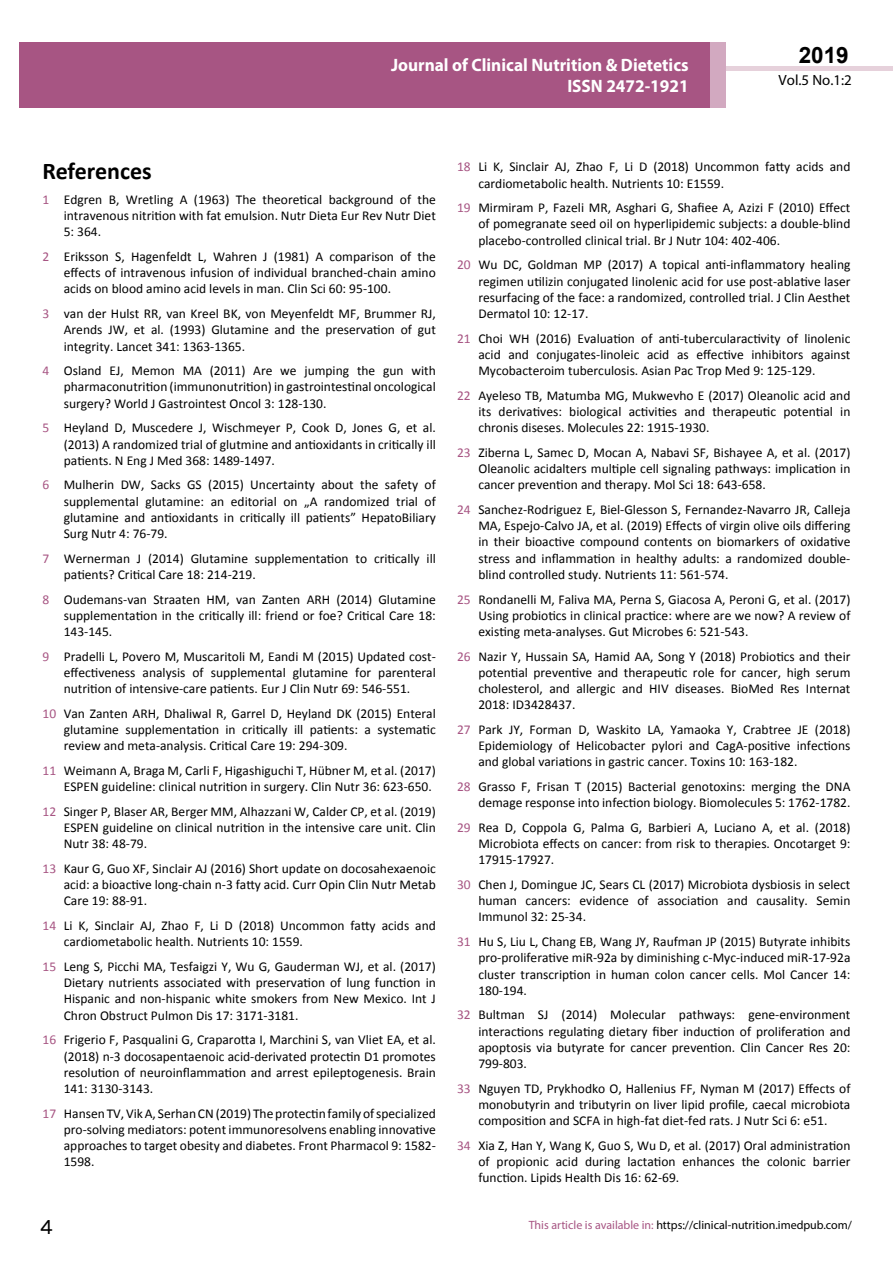
<style>
.page{position:relative;width:893px;height:1263px;background:#fff}
.page>*{position:absolute;margin:0;border:0;box-sizing:border-box;transform-origin:0 0}
.t1{font:25.5px "Tunga";color:#000}
.t2{font:700 24px "Calibri";color:#000}
.t3{font:700 22.5px "Arial";color:#000}
.t4{font:700 18px/21.6px "Myriad Pro";color:#fff;text-align:right;scale:.96 1}
.t5{font:14.85px "Myriad Pro";color:#000}
.t6{font:13.5px/16.2px "Calibri";color:#000;text-align:justify}
.t7{font:12px "Myriad Pro";color:#000}
.s1{color:#a75583}
</style>
<div class="page">
<div style="left:722px;top:66px;width:171px;height:5px;background:#e6d1db"></div>
<div style="left:19px;top:42px;width:706px;height:66px;background:#a75583"></div>
<div style="left:710px;top:42px;width:15px;height:66px;background:#d2a9c0"></div>
<h3 class="t4" style="left:391px;top:53px;width:311px">Journal of Clinical Nutrition &amp; Dietetics<br>ISSN 2472-1921</h3>
<h3 class="t3" style="left:799px;top:40px;width:52px">2019</h3>
<p class="t5" style="left:779px;top:71px;width:75px">Vol.5 No.1:2</p>
<h2 class="t2" style="left:43px;top:156px;width:111px">References</h2>
<p class="t6" style="left:64px;top:191px;width:374px;text-indent:-21px"><span class="s1">1</span> Edgren B, Wretling A (1963) The theoretical background of the intravenous nitrition with fat emulsion. Nutr Dieta Eur Rev Nutr Diet 5: 364.</p>
<p class="t6" style="left:64px;top:248px;width:374px;text-indent:-21px"><span class="s1">2</span> Eriksson S, Hagenfeldt L, Wahren J (1981) A comparison of the effects of intravenous infusion of individual branched-chain amino acids on blood amino acid levels in man. Clin Sci 60: 95-100.</p>
<p class="t6" style="left:64px;top:306px;width:374px;text-indent:-21px"><span class="s1">3</span> van der Hulst RR, van Kreel BK, von Meyenfeldt MF, Brummer RJ, Arends JW, et al. (1993) Glutamine and the preservation of gut integrity. Lancet 341: 1363-1365.</p>
<p class="t6" style="left:64px;top:363px;width:374px;text-indent:-21px"><span class="s1">4</span> Osland EJ, Memon MA (2011) Are we jumping the gun with pharmaconutrition (immunonutrition) in gastrointestinal oncological surgery? World J Gastrointest Oncol 3: 128-130.</p>
<p class="t6" style="left:64px;top:420px;width:374px;text-indent:-21px"><span class="s1">5</span> Heyland D, Muscedere J, Wischmeyer P, Cook D, Jones G, et al. (2013) A randomized trial of glutmine and antioxidants in critically ill patients. N Eng J Med 368: 1489-1497.</p>
<p class="t6" style="left:64px;top:477px;width:374px;text-indent:-21px"><span class="s1">6</span> Mulherin DW, Sacks GS (2015) Uncertainty about the safety of supplemental glutamine: an editorial on „A randomized trial of glutamine and antioxidants in critically ill patients” HepatoBiliary Surg Nutr 4: 76-79.</p>
<p class="t6" style="left:64px;top:550px;width:374px;text-indent:-21px"><span class="s1">7</span> Wernerman J (2014) Glutamine supplementation to critically ill patients? Critical Care 18: 214-219.</p>
<p class="t6" style="left:64px;top:591px;width:374px;text-indent:-21px"><span class="s1">8</span> Oudemans-van Straaten HM, van Zanten ARH (2014) Glutamine supplementation in the critically ill: friend or foe? Critical Care 18:<br>143-145.</p>
<p class="t6" style="left:64px;top:648px;width:374px;text-indent:-21px"><span class="s1">9</span> Pradelli L, Povero M, Muscaritoli M, Eandi M (2015) Updated cost&shy;effectiveness analysis of supplemental glutamine for parenteral nutrition of intensive-care patients. Eur J Clin Nutr 69: 546-551.</p>
<p class="t6" style="left:64px;top:705px;width:374px;text-indent:-21px"><span class="s1">10</span> Van Zanten ARH, Dhaliwal R, Garrel D, Heyland DK (2015) Enteral glutamine supplementation in critically ill patients: a systematic review and meta-analysis. Critical Care 19: 294-309.</p>
<p class="t6" style="left:43px;top:762px;width:395px;text-align:right"><span class="s1">11</span> Weimann A, Braga M, Carli F, Higashiguchi T, Hübner M, et al. (2017)<br>ESPEN guideline: clinical nutrition in surgery. Clin Nutr 36: 623-650.</p>
<p class="t6" style="left:64px;top:803px;width:374px;text-indent:-21px"><span class="s1">12</span> Singer P, Blaser AR, Berger MM, Alhazzani W, Calder CP, et al. (2019)<br>ESPEN guideline on clinical nutrition in the intensive care unit. Clin Nutr 38: 48-79.</p>
<p class="t6" style="left:64px;top:860px;width:374px;text-indent:-21px"><span class="s1">13</span> Kaur G, Guo XF, Sinclair AJ (2016) Short update on docosahexaenoic acid: a bioactive long-chain n-3 fatty acid. Curr Opin Clin Nutr Metab Care 19: 88-91.</p>
<p class="t6" style="left:64px;top:917px;width:374px;text-indent:-21px"><span class="s1">14</span> Li K, Sinclair AJ, Zhao F, Li D (2018) Uncommon fatty acids and cardiometabolic health. Nutrients 10: 1559.</p>
<p class="t6" style="left:64px;top:958px;width:374px;text-indent:-21px"><span class="s1">15</span> Leng S, Picchi MA, Tesfaigzi Y, Wu G, Gauderman WJ, et al. (2017)<br>Dietary nutrients associated with preservation of lung function in Hispanic and non-hispanic white smokers from New Mexico. Int J Chron Obstruct Pulmon Dis 17: 3171-3181.</p>
<p class="t6" style="left:64px;top:1032px;width:374px;text-indent:-21px"><span class="s1">16</span> Frigerio F, Pasqualini G, Craparotta I, Marchini S, van Vliet EA, et al. (2018) n-3 docosapentaenoic acid-derivated protectin D1 promotes resolution of neuroinflammation and arrest epileptogenesis. Brain 141: 3130-3143.</p>
<p class="t6" style="left:64px;top:1105px;width:374px;text-indent:-21px"><span class="s1">17</span> Hansen TV, Vik A, Serhan CN (2019) The protectin family of specialized pro-solving mediators: potent immunoresolvens enabling innovative approaches to target obesity and diabetes. Front Pharmacol 9: 1582- 1598.</p>
<p class="t6" style="left:478px;top:159px;width:374px;text-indent:-21px"><span class="s1">18</span> Li K, Sinclair AJ, Zhao F, Li D (2018) Uncommon fatty acids and cardiometabolic health. Nutrients 10: E1559.</p>
<p class="t6" style="left:478px;top:200px;width:374px;text-indent:-21px"><span class="s1">19</span> Mirmiram P, Fazeli MR, Asghari G, Shafiee A, Azizi F (2010) Effect of pomegranate seed oil on hyperlipidemic subjects: a double-blind placebo-controlled clinical trial. Br J Nutr 104: 402-406.</p>
<p class="t6" style="left:478px;top:257px;width:374px;text-indent:-21px"><span class="s1">20</span> Wu DC, Goldman MP (2017) A topical anti-inflammatory healing regimen utilizin conjugated linolenic acid for use post-ablative laser resurfacing of the face: a randomized, controlled trial. J Clin Aesthet Dermatol 10: 12-17.</p>
<p class="t6" style="left:478px;top:330px;width:374px;text-indent:-21px"><span class="s1">21</span> Choi WH (2016) Evaluation of anti-tubercularactivity of linolenic acid and conjugates-linoleic acid as effective inhibitors against Mycobacteroim tuberculosis. Asian Pac Trop Med 9: 125-129.</p>
<p class="t6" style="left:478px;top:387px;width:374px;text-indent:-21px"><span class="s1">22</span> Ayeleso TB, Matumba MG, Mukwevho E (2017) Oleanolic acid and its derivatives: biological activities and therapeutic potential in chronis diseses. Molecules 22: 1915-1930.</p>
<p class="t6" style="left:478px;top:444px;width:374px;text-indent:-21px"><span class="s1">23</span> Ziberna L, Samec D, Mocan A, Nabavi SF, Bishayee A, et al. (2017)<br>Oleanolic acidalters multiple cell signaling pathways: implication in cancer prevention and therapy. Mol Sci 18: 643-658.</p>
<p class="t6" style="left:478px;top:501px;width:374px;text-indent:-21px"><span class="s1">24</span> Sanchez-Rodriguez E, Biel-Glesson S, Fernandez-Navarro JR, Calleja MA, Espejo-Calvo JA, et al. (2019) Effects of virgin olive oils differing in their bioactive compound contents on biomarkers of oxidative stress and inflammation in healthy adults: a randomized double&shy;blind controlled study. Nutrients 11: 561-574.</p>
<p class="t6" style="left:478px;top:591px;width:374px;text-indent:-21px"><span class="s1">25</span> Rondanelli M, Faliva MA, Perna S, Giacosa A, Peroni G, et al. (2017)<br>Using probiotics in clinical practice: where are we now? A review of existing meta-analyses. Gut Microbes 6: 521-543.</p>
<p class="t6" style="left:478px;top:648px;width:374px;text-indent:-21px"><span class="s1">26</span> Nazir Y, Hussain SA, Hamid AA, Song Y (2018) Probiotics and their potential preventive and therapeutic role for cancer, high serum cholesterol, and allergic and HIV diseases. BioMed Res Internat 2018: ID3428437.</p>
<p class="t6" style="left:478px;top:721px;width:374px;text-indent:-21px"><span class="s1">27</span> Park JY, Forman D, Waskito LA, Yamaoka Y, Crabtree JE (2018)<br>Epidemiology of Helicobacter pylori and CagA-positive infections and global variations in gastric cancer. Toxins 10: 163-182.</p>
<p class="t6" style="left:457px;top:778px;width:395px;text-align:right"><span class="s1">28</span> Grasso F, Frisan T (2015) Bacterial genotoxins: merging the DNA demage response into infection biology. Biomolecules 5: 1762-1782.</p>
<p class="t6" style="left:478px;top:819px;width:374px;text-indent:-21px"><span class="s1">29</span> Rea D, Coppola G, Palma G, Barbieri A, Luciano A, et al. (2018)<br>Microbiota effects on cancer: from risk to therapies. Oncotarget 9:<br>17915-17927.</p>
<p class="t6" style="left:478px;top:876px;width:374px;text-indent:-21px"><span class="s1">30</span> Chen J, Domingue JC, Sears CL (2017) Microbiota dysbiosis in select human cancers: evidence of association and causality. Semin Immunol 32: 25-34.</p>
<p class="t6" style="left:478px;top:934px;width:374px;text-indent:-21px"><span class="s1">31</span> Hu S, Liu L, Chang EB, Wang JY, Raufman JP (2015) Butyrate inhibits pro-proliferative miR-92a by diminishing c-Myc-induced miR-17-92a cluster transcription in human colon cancer cells. Mol Cancer 14:<br>180-194.</p>
<p class="t6" style="left:478px;top:1007px;width:374px;text-indent:-21px"><span class="s1">32</span> Bultman SJ (2014) Molecular pathways: gene-environment interactions regulating dietary fiber induction of proliferation and apoptosis via butyrate for cancer prevention. Clin Cancer Res 20:<br>799-803.</p>
<p class="t6" style="left:478px;top:1080px;width:374px;text-indent:-21px"><span class="s1">33</span> Nguyen TD, Prykhodko O, Hallenius FF, Nyman M (2017) Effects of monobutyrin and tributyrin on liver lipid profile, caecal microbiota composition and SCFA in high-fat diet-fed rats. J Nutr Sci 6: e51.</p>
<p class="t6" style="left:478px;top:1137px;width:374px;text-indent:-21px"><span class="s1">34</span> Xia Z, Han Y, Wang K, Guo S, Wu D, et al. (2017) Oral administration of propionic acid during lactation enhances the colonic barrier function. Lipids Health Dis 16: 62-69.</p>
<h1 class="t1" style="left:40px;top:1210px;width:15px">4</h1>
<p class="t7" style="left:529px;top:1218px;width:325px"><span class="s1">This article is available in:</span> https://clinical-nutrition.imedpub.com/</p>
</div>
